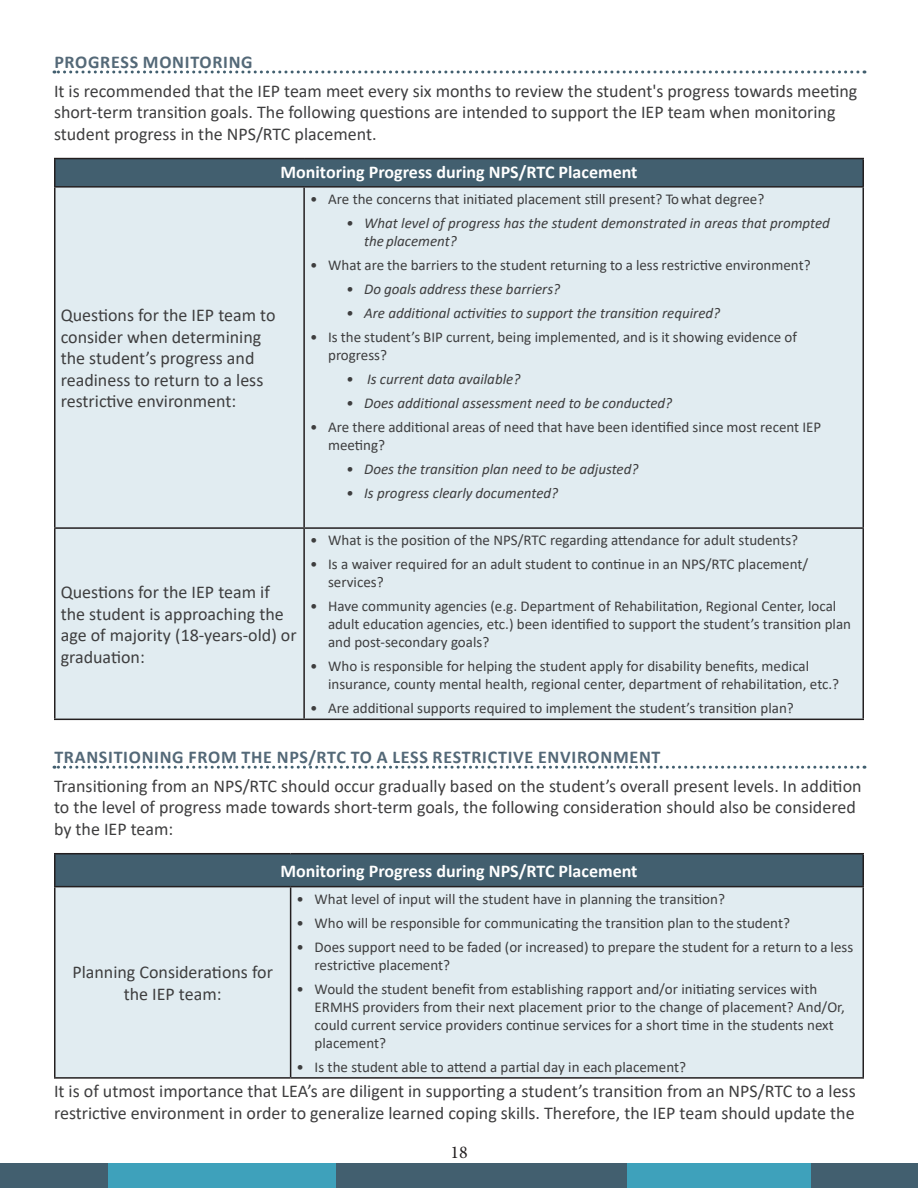
<style>
.page{position:relative;width:918px;height:1188px;background:#fff}
.page>*{position:absolute;margin:0;border:0;box-sizing:border-box;transform-origin:0 0}
.t1{font:18px/21.6px "Calibri";color:#3e3e3f}
.Table_Header{font:700 18px "Calibri";color:#fff}
.Heading_2{font:700 18px "Calibri";letter-spacing:.04em;color:#546978}
.t2{font:18px "Minion Pro";color:#231f20}
.t3{font:15px/18px "Calibri";color:#3e3e3f}
.t4{font:italic 15px/18px "Calibri";color:#3e3e3f}
</style>
<div class="page">
<div style="left:626px;top:1164px;width:186px;height:24px;background:#3ea1bb"></div>
<div style="left:812px;top:1164px;width:106px;height:24px;background:#425f6f"></div>
<div style="left:108px;top:1164px;width:228px;height:24px;background:#3ea1bb"></div>
<div style="left:336px;top:1164px;width:290px;height:24px;background:#425f6f"></div>
<div style="left:0;top:1164px;width:108px;height:24px;background:#425f6f"></div>
<svg style="left:54px;top:70px;width:804px;height:4px"></svg>
<svg style="left:54px;top:766px;width:804px;height:3px"></svg>
<div style="left:55px;top:159px;width:808px;height:28px;background:#425f6f"></div>
<div style="left:56px;top:188px;width:806px;height:531px;background:#e1ecf1"></div>
<hr style="left:54px;top:527px;width:250px;height:2px;background:#231f20">
<hr style="left:304px;top:527px;width:560px;height:2px;background:#231f20">
<hr style="left:54px;top:719px;width:250px;height:1px;background:#231f20">
<hr style="left:304px;top:719px;width:560px;height:1px;background:#231f20">
<hr style="left:54px;top:188px;width:2px;height:339px;background:#231f20">
<hr style="left:54px;top:529px;width:2px;height:190px;background:#231f20">
<hr style="left:303px;top:188px;width:2px;height:339px;background:#231f20">
<hr style="left:862px;top:188px;width:2px;height:339px;background:#231f20">
<hr style="left:303px;top:529px;width:2px;height:190px;background:#231f20">
<hr style="left:862px;top:529px;width:2px;height:190px;background:#231f20">
<hr style="left:54px;top:158px;width:250px;height:1px;background:#231f20">
<hr style="left:54px;top:159px;width:2px;height:27px;background:#231f20">
<hr style="left:304px;top:158px;width:560px;height:1px;background:#231f20">
<hr style="left:862px;top:159px;width:2px;height:27px;background:#231f20">
<hr style="left:54px;top:186px;width:250px;height:2px;background:#231f20">
<hr style="left:304px;top:186px;width:560px;height:2px;background:#231f20">
<div style="left:55px;top:854px;width:808px;height:33px;background:#425f6f"></div>
<div style="left:56px;top:887px;width:806px;height:190px;background:#e1ecf1"></div>
<hr style="left:54px;top:1077px;width:237px;height:2px;background:#231f20">
<hr style="left:291px;top:1077px;width:573px;height:2px;background:#231f20">
<hr style="left:54px;top:887px;width:2px;height:190px;background:#231f20">
<hr style="left:290px;top:887px;width:1px;height:190px;background:#231f20">
<hr style="left:862px;top:887px;width:2px;height:190px;background:#231f20">
<hr style="left:54px;top:853px;width:237px;height:1px;background:#231f20">
<hr style="left:54px;top:854px;width:2px;height:32px;background:#231f20">
<hr style="left:291px;top:853px;width:573px;height:1px;background:#231f20">
<hr style="left:862px;top:854px;width:2px;height:32px;background:#231f20">
<hr style="left:54px;top:886px;width:237px;height:1px;background:#231f20">
<hr style="left:291px;top:886px;width:573px;height:1px;background:#231f20">
<p class="Heading_2" style="left:54px;top:49px;width:200px">PROGRESS MONITORING</p>
<p class="t1" style="left:54px;top:79px;width:805px">It is recommended that the IEP team meet every six months to review the student's progress towards meeting short-term transition goals. The following questions are intended to support the IEP team when monitoring student progress in the NPS/RTC placement.</p>
<p class="Table_Header" style="left:280px;top:159px;width:359px">Monitoring Progress during NPS/RTC Placement</p>
<p class="t1" style="left:61px;top:304px;width:216px">Questions for the IEP team to consider when determining the student’s progress and readiness to return to a less restrictive environment:</p>
<p class="t3" style="left:310px;top:190px;width:456px">• Are the concerns that initiated placement still present? To what degree?</p>
<p class="t4" style="left:364px;top:213px;width:467px;text-indent:-18px">• What level of progress has the student demonstrated in areas that prompted the placement?</p>
<p class="t3" style="left:310px;top:256px;width:502px">• What are the barriers to the student returning to a less restrictive environment?</p>
<p class="t4" style="left:346px;top:279px;width:216px">• Do goals address these barriers?</p>
<p class="t4" style="left:346px;top:303px;width:376px">• Are additional activities to support the transition required?</p>
<p class="t3" style="left:328px;top:328px;width:470px;text-indent:-18px">• Is the student’s BIP current, being implemented, and is it showing evidence of progress?</p>
<p class="t4" style="left:346px;top:369px;width:176px">• Is current data available?</p>
<p class="t4" style="left:346px;top:393px;width:328px">• Does additional assessment need to be conducted?</p>
<p class="t3" style="left:328px;top:418px;width:495px;text-indent:-18px">• Are there additional areas of need that have been identified since most recent IEP meeting?</p>
<p class="t4" style="left:346px;top:459px;width:294px">• Does the transition plan need to be adjusted?</p>
<p class="t4" style="left:346px;top:483px;width:214px">• Is progress clearly documented?</p>
<p class="t3" style="left:310px;top:531px;width:490px">• What is the position of the NPS/RTC regarding attendance for adult students?</p>
<p class="t3" style="left:328px;top:555px;width:482px;text-indent:-18px">• Is a waiver required for an adult student to continue in an NPS/RTC placement/ services?</p>
<p class="t3" style="left:328px;top:597px;width:525px;text-indent:-18px">• Have community agencies (e.g. Department of Rehabilitation, Regional Center, local adult education agencies, etc.) been identified to support the student’s transition plan and post-secondary goals?</p>
<p class="t3" style="left:328px;top:657px;width:513px;text-indent:-18px">• Who is responsible for helping the student apply for disability benefits, medical insurance, county mental health, regional center, department of rehabilitation, etc.?</p>
<p class="t3" style="left:310px;top:699px;width:485px">• Are additional supports required to implement the student’s transition plan?</p>
<p class="Heading_2" style="left:54px;top:744px;width:608px">TRANSITIONING FROM THE NPS/RTC TO A LESS RESTRICTIVE ENVIRONMENT</p>
<p class="t1" style="left:54px;top:775px;width:809px">Transitioning from an NPS/RTC should occur gradually based on the student’s overall present levels. In addition to the level of progress made towards short-term goals, the following consideration should also be considered by the IEP team:</p>
<p class="Table_Header" style="left:280px;top:858px;width:359px">Monitoring Progress during NPS/RTC Placement</p>
<p class="t1" style="left:61px;top:581px;width:237px">Questions for the IEP team if the student is approaching the age of majority (18-years-old) or graduation:</p>
<p class="t3" style="left:297px;top:890px;width:430px">• What level of input will the student have in planning the transition?</p>
<p class="t3" style="left:297px;top:914px;width:495px">• Who will be responsible for communicating the transition plan to the student?</p>
<p class="t3" style="left:315px;top:938px;width:540px;text-indent:-18px">• Does support need to be faded (or increased) to prepare the student for a return to a less restrictive placement?</p>
<p class="t3" style="left:315px;top:980px;width:532px;text-indent:-18px">• Would the student benefit from establishing rapport and/or initiating services with ERMHS providers from their next placement prior to the change of placement? And/Or, could current service providers continue services for a short time in the students next placement?</p>
<p class="t3" style="left:297px;top:1058px;width:391px">• Is the student able to attend a partial day in each placement?</p>
<p class="t1" style="left:54px;top:1080px;width:803px">It is of utmost importance that LEA’s are diligent in supporting a student’s transition from an NPS/RTC to a less restrictive environment in order to generalize learned coping skills. Therefore, the IEP team should update the</p>
<p class="t1" style="left:72px;top:961px;width:202px;text-align:center">Planning Considerations for the IEP team:</p>
<p class="t2" style="left:450px;top:1140px;width:19px">18</p>
</div>
